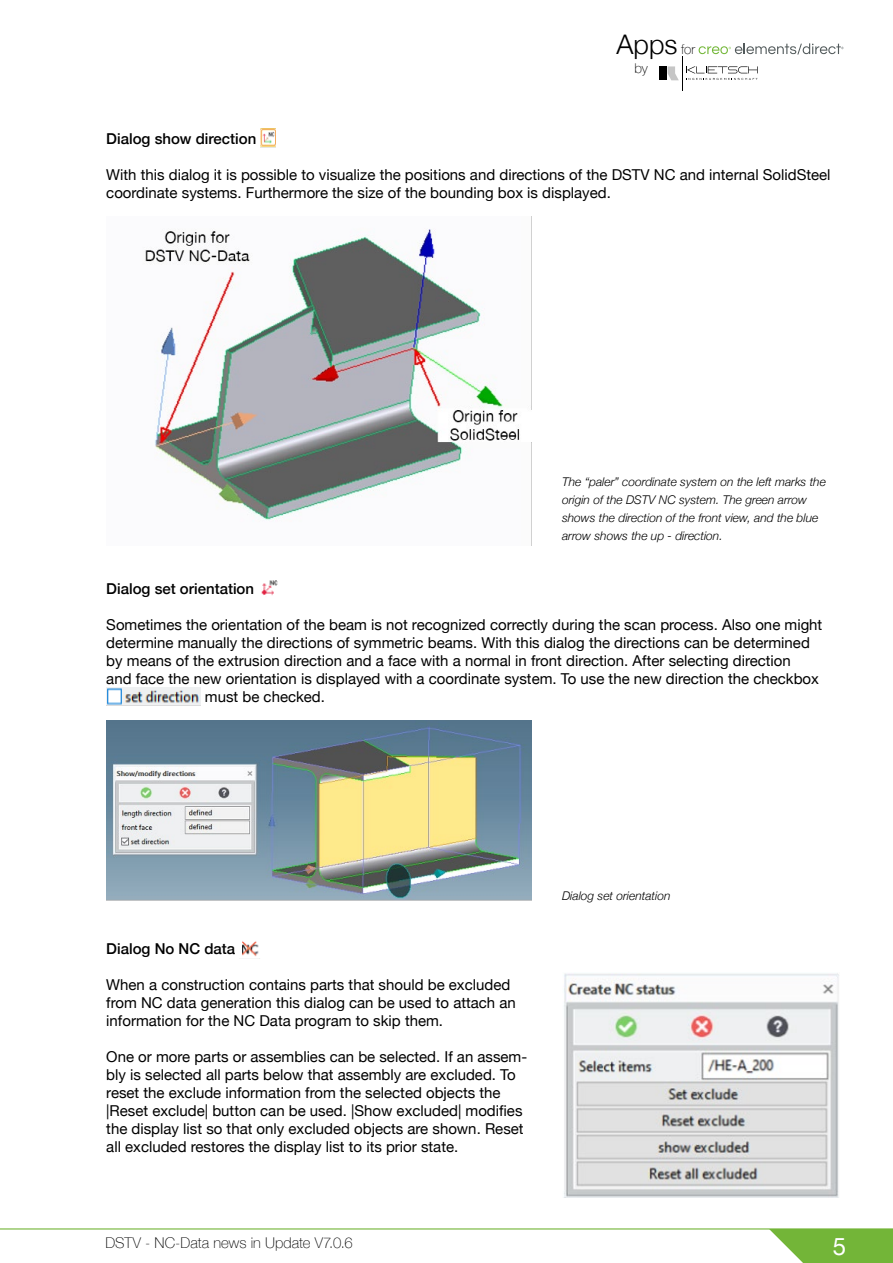
<style>
.page{position:relative;width:893px;height:1263px;background:#fff}
.page>*{position:absolute;margin:0;border:0;box-sizing:border-box;transform-origin:0 0}
.t1{font:300 27px "Helvetica Neue";color:#000}
.t2{font:24px "Helvetica Neue";color:#fff}
.t3{font:15px/18px "Helvetica Neue";color:#000}
.t4{font:500 15px "Helvetica Neue";color:#000}
.t5{font:100 14.85px "Helvetica Neue";letter-spacing:.005em;color:#000}
.t6{font:100 13.5px "Helvetica Neue";color:#000}
.t7{font:italic 300 12px/18px "Helvetica Neue";color:#000}
</style>
<div class="page">
<div style="left:660px;top:66px;width:7px;height:14px;background:#000"></div>
<svg style="left:668px;top:66px;width:11px;height:14px"></svg>
<hr style="left:682px;top:56px;width:1px;height:35px;background:#000">
<svg style="left:686px;top:66px;width:72px;height:14px"></svg>
<svg style="left:699px;top:43px;width:145px;height:11px"></svg>
<svg style="left:769px;top:1229px;width:124px;height:34px;background:#86bf53"></svg>
<hr style="left:0;top:1228px;width:893px;height:1px;background:#73b538">
<img style="left:261px;top:129px;width:15px;height:18px">
<img style="left:261px;top:580px;width:17px;height:16px">
<img style="left:106px;top:688px;width:95px;height:17px">
<img style="left:242px;top:941px;width:18px;height:18px">
<img style="left:145px;top:229px;width:375px;height:292px">
<img style="left:106px;top:720px;width:425px;height:180px">
<img style="left:563px;top:973px;width:276px;height:225px">
<h1 class="t1" style="left:617px;top:22px;width:62px">Apps</h1>
<p class="t6" style="left:634px;top:58px;width:15px">by</p>
<p class="t6" style="left:681px;top:39px;width:16px">for</p>
<p class="t4" style="left:106px;top:127px;width:152px">Dialog show direction</p>
<p class="t3" style="left:106px;top:167px;width:726px">With this dialog it is possible to visualize the positions and directions of the DSTV NC and internal SolidSteel coordinate systems. Furthermore the size of the bounding box is displayed.</p>
<p class="t7" style="left:562px;top:472px;width:265px">The “paler” coordinate system on the left marks the origin of the DSTV NC system. The green arrow shows the direction of the front view, and the blue arrow shows the up - direction.</p>
<p class="t4" style="left:106px;top:577px;width:149px">Dialog set orientation</p>
<p class="t3" style="left:106px;top:617px;width:717px">Sometimes the orientation of the beam is not recognized correctly during the scan process. Also one might</p>
<p class="t3" style="left:106px;top:635px;width:705px">determine manually the directions of symmetric beams. With this dialog the directions can be determined</p>
<p class="t3" style="left:106px;top:653px;width:686px">by means of the extrusion direction and a face with a normal in front direction. After selecting direction</p>
<p class="t3" style="left:106px;top:671px;width:714px">and face the new orientation is displayed with a coordinate system. To use the new direction the checkbox</p>
<p class="t3" style="left:205px;top:689px;width:122px">must be checked.</p>
<p class="t4" style="left:106px;top:937px;width:130px">Dialog No NC data</p>
<p class="t3" style="left:106px;top:977px;width:411px">When a construction contains parts that should be excluded from NC data generation this dialog can be used to attach an information for the NC Data program to skip them.</p>
<p class="t3" style="left:106px;top:1049px;width:422px">One or more parts or assemblies can be selected. If an assem&shy;bly is selected all parts below that assembly are excluded. To reset the exclude information from the selected objects the |Reset exclude| button can be used. |Show excluded| modifies the display list so that only excluded objects are shown. Reset all excluded restores the display list to its prior state.</p>
<p class="t5" style="left:105px;top:1232px;width:249px">DSTV - NC-Data news in Update V7.0.6</p>
<p class="t7" style="left:562px;top:886px;width:110px">Dialog set orientation</p>
<h2 class="t2" style="left:833px;top:1229px;width:15px">5</h2>
</div>
